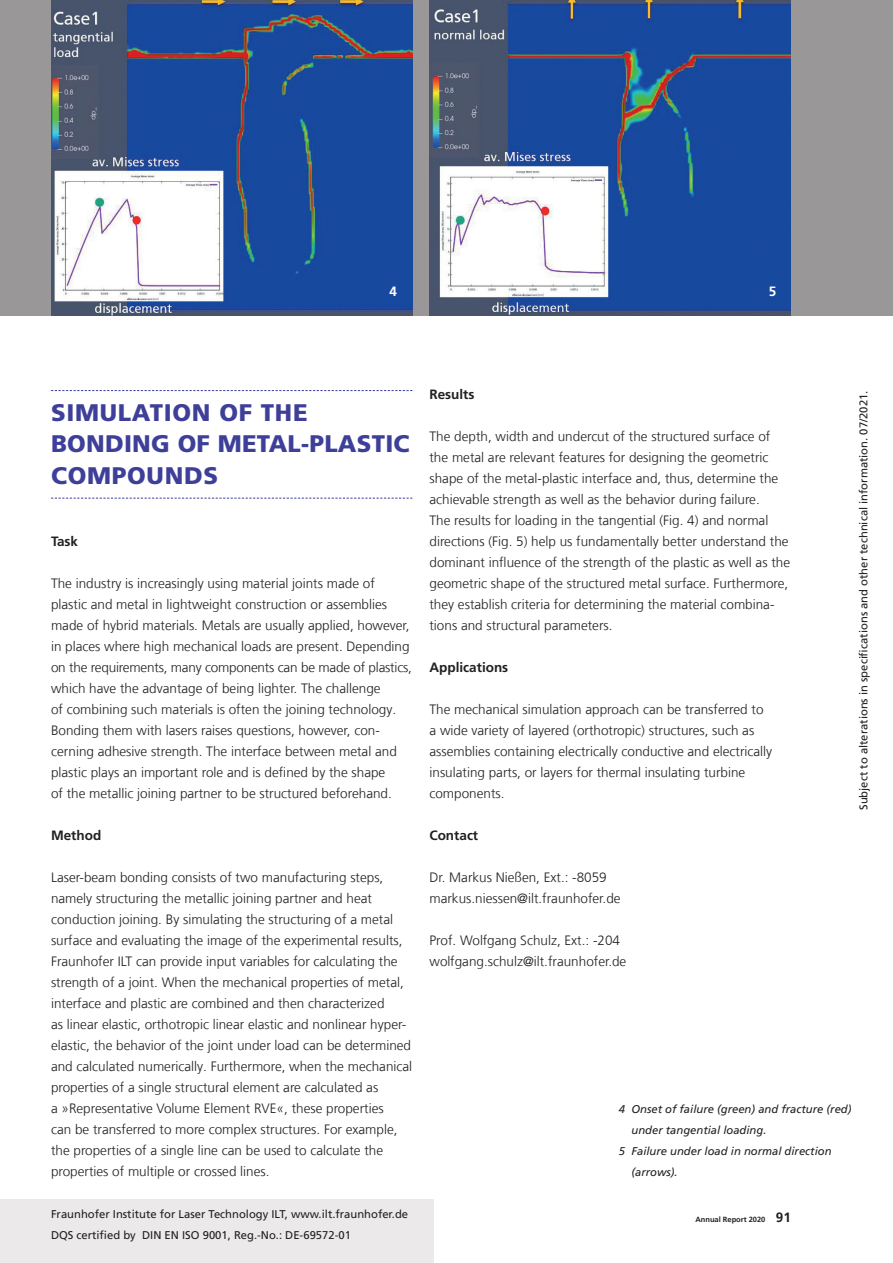
<style>
.page{position:relative;width:893px;height:1263px;background:#fff}
.page>*{position:absolute;margin:0;border:0;box-sizing:border-box;transform-origin:0 0}
.t1{font:900 24px/31.5px "Frutiger LT Com";letter-spacing:.03em;color:#3e3f99}
.t2{font:300 13.5px/21px "Frutiger LT Com";color:#231f20}
.t3{font:700 13.5px "Frutiger LT Com";color:#231f20}
.t4{font:700 13.5px "Frutiger LT Com";color:#fff}
.t5{font:11.25px/21px "Frutiger LT Com";color:#231f20}
.t6{font:italic 11.25px "Frutiger LT Com";color:#231f20}
.t7{font:700 7.5px "Frutiger LT Com";color:#231f20}
.s1{font-size:13.5px}
</style>
<div class="page">
<div style="left:0;top:1199px;width:434px;height:64px;background:#ece9ea"></div>
<div style="left:0;top:0;width:893px;height:315px;background:#999798"></div>
<img style="left:51px;top:0;width:361px;height:315px">
<img style="left:429px;top:0;width:362px;height:315px">
<svg style="left:51px;top:390px;width:361px;height:1px"></svg>
<svg style="left:51px;top:498px;width:361px;height:1px"></svg>
<p class="t4" style="left:389px;top:284px;width:9px">4</p>
<p class="t4" style="left:769px;top:283px;width:9px">5</p>
<h1 class="t1" style="left:51px;top:397px;width:360px">SIMULATION OF THE<br>BONDING OF METAL-PLASTIC<br>COMPOUNDS</h1>
<p class="t3" style="left:51px;top:533px;width:29px">Task</p>
<p class="t2" style="left:51px;top:573px;width:362px">The industry is increasingly using material joints made of plastic and metal in lightweight construction or assemblies made of hybrid materials. Metals are usually applied, however, in places where high mechanical loads are present. Depending on the requirements, many components can be made of plastics, which have the advantage of being lighter. The challenge<br>of combining such materials is often the joining technology.<br>Bonding them with lasers raises questions, however, con&shy;cerning adhesive strength. The interface between metal and plastic plays an important role and is defined by the shape<br>of the metallic joining partner to be structured beforehand.</p>
<p class="t3" style="left:51px;top:827px;width:52px">Method</p>
<p class="t2" style="left:51px;top:867px;width:363px">Laser-beam bonding consists of two manufacturing steps, namely structuring the metallic joining partner and heat conduction joining. By simulating the structuring of a metal surface and evaluating the image of the experimental results, Fraunhofer ILT can provide input variables for calculating the strength of a joint. When the mechanical properties of metal, interface and plastic are combined and then characterized<br>as linear elastic, orthotropic linear elastic and nonlinear hyper&shy;elastic, the behavior of the joint under load can be determined and calculated numerically. Furthermore, when the mechanical properties of a single structural element are calculated as<br>a »Representative Volume Element RVE«, these properties<br>can be transferred to more complex structures. For example, the properties of a single line can be used to calculate the properties of multiple or crossed lines.</p>
<p class="t5" style="left:51px;top:1204px;width:359px">Fraunhofer Institute for Laser Technology ILT, www.ilt.fraunhofer.de<br>DQS certified by DIN EN ISO 9001, Reg.-No.: DE-69572-01</p>
<p class="t3" style="left:429px;top:387px;width:46px">Results</p>
<p class="t2" style="left:429px;top:426px;width:362px">The depth, width and undercut of the structured surface of the metal are relevant features for designing the geometric shape of the metal-plastic interface and, thus, determine the achievable strength as well as the behavior during failure.<br>The results for loading in the tangential (Fig. 4) and normal directions (Fig. 5) help us fundamentally better understand the dominant influence of the strength of the plastic as well as the geometric shape of the structured metal surface. Furthermore, they establish criteria for determining the material combina&shy;tions and structural parameters.</p>
<p class="t3" style="left:429px;top:660px;width:80px">Applications</p>
<p class="t2" style="left:429px;top:699px;width:344px">The mechanical simulation approach can be transferred to a wide variety of layered (orthotropic) structures, such as assemblies containing electrically conductive and electrically insulating parts, or layers for thermal insulating turbine components.</p>
<p class="t3" style="left:429px;top:828px;width:50px">Contact</p>
<p class="t2" style="left:429px;top:867px;width:193px">Dr. Markus Nießen, Ext.: -8059 markus.niessen@ilt.fraunhofer.de</p>
<p class="t2" style="left:429px;top:930px;width:198px">Prof. Wolfgang Schulz, Ext.: -204 wolfgang.schulz@ilt.fraunhofer.de</p>
<p class="t5" style="left:853px;top:810px;width:421px;rotate:-90deg">Subject to alterations in specifications and other technical information. 07/2021.</p>
<p class="t6" style="left:619px;top:1103px;width:234px">4 Onset of failure (green) and fracture (red)</p>
<p class="t6" style="left:631px;top:1124px;width:137px">under tangential loading.</p>
<p class="t6" style="left:619px;top:1145px;width:214px">5 Failure under load in normal direction</p>
<p class="t6" style="left:631px;top:1166px;width:48px">(arrows).</p>
<p class="t7" style="left:695px;top:1215px;width:97px">Annual Report 2020 <span class="s1">91</span></p>
</div>
